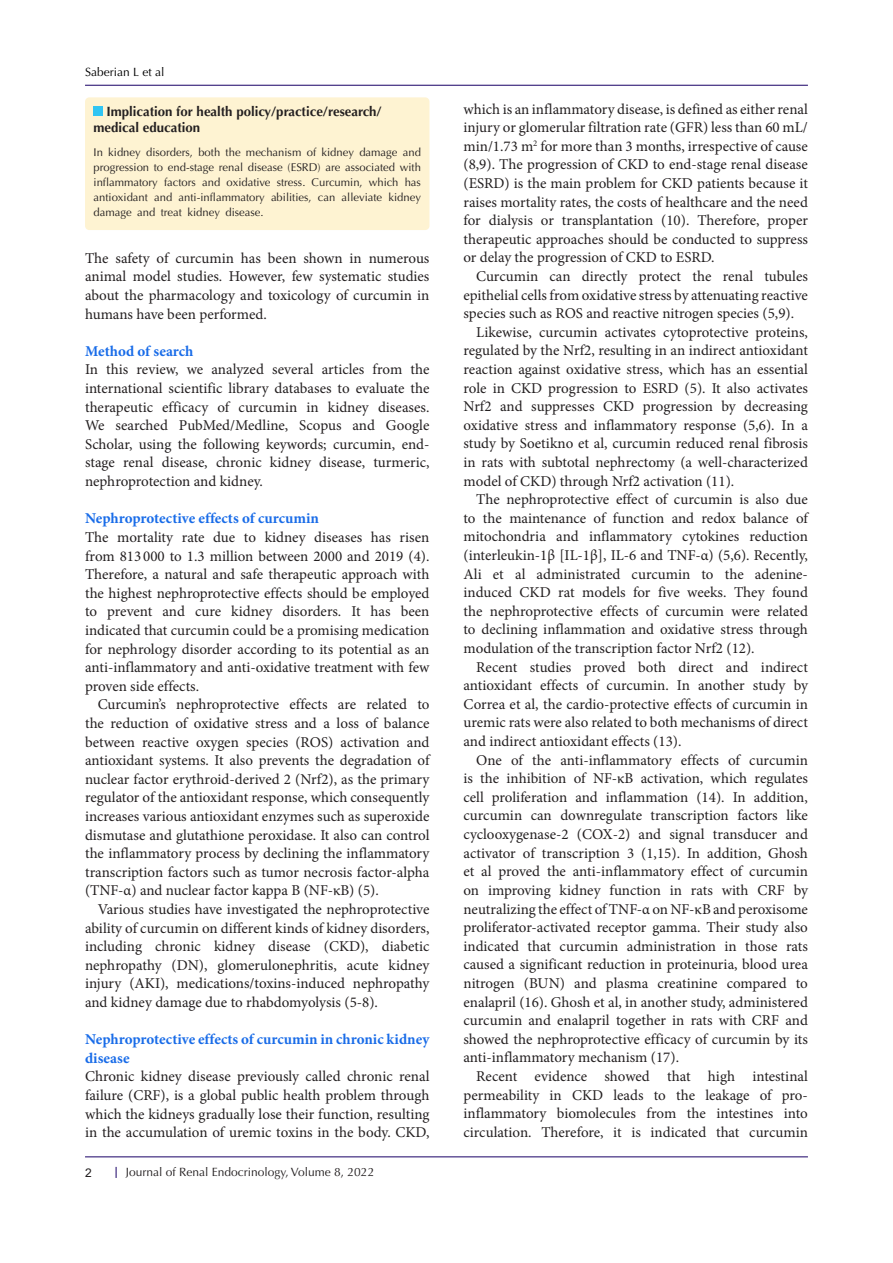
<style>
.page{position:relative;width:893px;height:1263px;background:#fff}
.page>*{position:absolute;margin:0;border:0;box-sizing:border-box;transform-origin:0 0}
.t1{font:15px/18.6px "Minion Pro";color:#231f20;text-align:justify}
.t2{font:700 15px/18.6px "Minion Pro";color:#196ce8}
.t3{font:700 13.5px/16.5px "Optima LT Std";color:#231f20}
.t4{font:12px "Optima LT Std";color:#231f20}
.t5{font:12px "Optima LT Std";color:#000001}
.t6{font:12px "Arial";color:#231f20}
.t7{font:11.25px/15px "Optima LT Std";color:#231f20;text-align:justify}
</style>
<div class="page">
<hr style="left:85px;top:1156px;width:723px;height:1px;background:#190066">
<hr style="left:85px;top:85px;width:723px;height:1px;background:#190066">
<div style="left:85px;top:97px;width:344px;height:133px;background:#fef3d2;border-radius:4px"></div>
<div style="left:94px;top:106px;width:9px;height:10px;background:#30c5f3"></div>
<p class="t5" style="left:85px;top:65px;width:81px">Saberian L et al</p>
<p class="t3" style="left:94px;top:103px;width:290px;text-indent:13px">Implication for health policy/practice/research/ medical education</p>
<p class="t7" style="left:94px;top:145px;width:329px">In kidney disorders, both the mechanism of kidney damage and progression to end-stage renal disease (ESRD) are associated with inflammatory factors and oxidative stress. Curcumin, which has antioxidant and anti-inflammatory abilities, can alleviate kidney damage and treat kidney disease.</p>
<p class="t1" style="left:85px;top:249px;width:346px">The safety of curcumin has been shown in numerous animal model studies. However, few systematic studies about the pharmacology and toxicology of curcumin in humans have been performed.</p>
<p class="t2" style="left:85px;top:342px;width:110px">Method of search</p>
<p class="t1" style="left:85px;top:360px;width:346px">In this review, we analyzed several articles from the international scientific library databases to evaluate the therapeutic efficacy of curcumin in kidney diseases.<br>We searched PubMed/Medline, Scopus and Google Scholar, using the following keywords; curcumin, end&shy;stage renal disease, chronic kidney disease, turmeric, nephroprotection and kidney.</p>
<p class="t2" style="left:85px;top:509px;width:235px">Nephroprotective effects of curcumin</p>
<p class="t1" style="left:85px;top:528px;width:346px">The mortality rate due to kidney diseases has risen from 813 000 to 1.3 million between 2000 and 2019 (4).<br>Therefore, a natural and safe therapeutic approach with the highest nephroprotective effects should be employed to prevent and cure kidney disorders. It has been indicated that curcumin could be a promising medication for nephrology disorder according to its potential as an anti-inflammatory and anti-oxidative treatment with few proven side effects.</p>
<p class="t1" style="left:85px;top:695px;width:346px;text-indent:13px">Curcumin’s nephroprotective effects are related to the reduction of oxidative stress and a loss of balance between reactive oxygen species (ROS) activation and antioxidant systems. It also prevents the degradation of nuclear factor erythroid-derived 2 (Nrf2), as the primary regulator of the antioxidant response, which consequently increases various antioxidant enzymes such as superoxide dismutase and glutathione peroxidase. It also can control the inflammatory process by declining the inflammatory transcription factors such as tumor necrosis factor-alpha (TNF-α) and nuclear factor kappa B (NF-κB) (5).</p>
<p class="t1" style="left:85px;top:900px;width:346px;text-indent:13px">Various studies have investigated the nephroprotective ability of curcumin on different kinds of kidney disorders, including chronic kidney disease (CKD), diabetic nephropathy (DN), glomerulonephritis, acute kidney injury (AKI), medications/toxins-induced nephropathy and kidney damage due to rhabdomyolysis (5-8).</p>
<p class="t2" style="left:85px;top:1030px;width:346px">Nephroprotective effects of curcumin in chronic kidney disease</p>
<p class="t1" style="left:85px;top:1067px;width:346px">Chronic kidney disease previously called chronic renal failure (CRF), is a global public health problem through which the kidneys gradually lose their function, resulting in the accumulation of uremic toxins in the body. CKD,</p>
<p class="t6" style="left:85px;top:1164px;width:8px">2</p>
<p class="t4" style="left:126px;top:1165px;width:250px">Journal of Renal Endocrinology, Volume 8, 2022</p>
<p class="t1" style="left:463px;top:100px;width:346px">which is an inflammatory disease, is defined as either renal injury or glomerular filtration rate (GFR) less than 60 mL/ min/1.73 m<sup>2</sup> for more than 3 months, irrespective of cause (8,9). The progression of CKD to end-stage renal disease (ESRD) is the main problem for CKD patients because it raises mortality rates, the costs of healthcare and the need for dialysis or transplantation (10). Therefore, proper therapeutic approaches should be conducted to suppress or delay the progression of CKD to ESRD.</p>
<p class="t1" style="left:463px;top:267px;width:346px;text-indent:13px">Curcumin can directly protect the renal tubules epithelial cells from oxidative stress by attenuating reactive species such as ROS and reactive nitrogen species (5,9).</p>
<p class="t1" style="left:463px;top:323px;width:346px;text-indent:13px">Likewise, curcumin activates cytoprotective proteins, regulated by the Nrf2, resulting in an indirect antioxidant reaction against oxidative stress, which has an essential role in CKD progression to ESRD (5). It also activates Nrf2 and suppresses CKD progression by decreasing oxidative stress and inflammatory response (5,6). In a study by Soetikno et al, curcumin reduced renal fibrosis in rats with subtotal nephrectomy (a well-characterized model of CKD) through Nrf2 activation (11).</p>
<p class="t1" style="left:463px;top:490px;width:346px;text-indent:13px">The nephroprotective effect of curcumin is also due to the maintenance of function and redox balance of mitochondria and inflammatory cytokines reduction (interleukin-1β [IL-1β], IL-6 and TNF-α) (5,6). Recently, Ali et al administrated curcumin to the adenine&shy;induced CKD rat models for five weeks. They found the nephroprotective effects of curcumin were related to declining inflammation and oxidative stress through modulation of the transcription factor Nrf2 (12).</p>
<p class="t1" style="left:463px;top:658px;width:346px;text-indent:13px">Recent studies proved both direct and indirect antioxidant effects of curcumin. In another study by Correa et al, the cardio-protective effects of curcumin in uremic rats were also related to both mechanisms of direct and indirect antioxidant effects (13).</p>
<p class="t1" style="left:463px;top:751px;width:346px;text-indent:13px">One of the anti-inflammatory effects of curcumin is the inhibition of NF-κB activation, which regulates cell proliferation and inflammation (14). In addition, curcumin can downregulate transcription factors like cyclooxygenase-2 (COX-2) and signal transducer and activator of transcription 3 (1,15). In addition, Ghosh et al proved the anti-inflammatory effect of curcumin on improving kidney function in rats with CRF by neutralizing the effect of TNF-α on NF-κB and peroxisome proliferator-activated receptor gamma. Their study also indicated that curcumin administration in those rats caused a significant reduction in proteinuria, blood urea nitrogen (BUN) and plasma creatinine compared to enalapril (16). Ghosh et al, in another study, administered curcumin and enalapril together in rats with CRF and showed the nephroprotective efficacy of curcumin by its anti-inflammatory mechanism (17).</p>
<p class="t1" style="left:463px;top:1067px;width:346px;text-indent:13px">Recent evidence showed that high intestinal permeability in CKD leads to the leakage of pro&shy;inflammatory biomolecules from the intestines into circulation. Therefore, it is indicated that curcumin</p>
</div>
